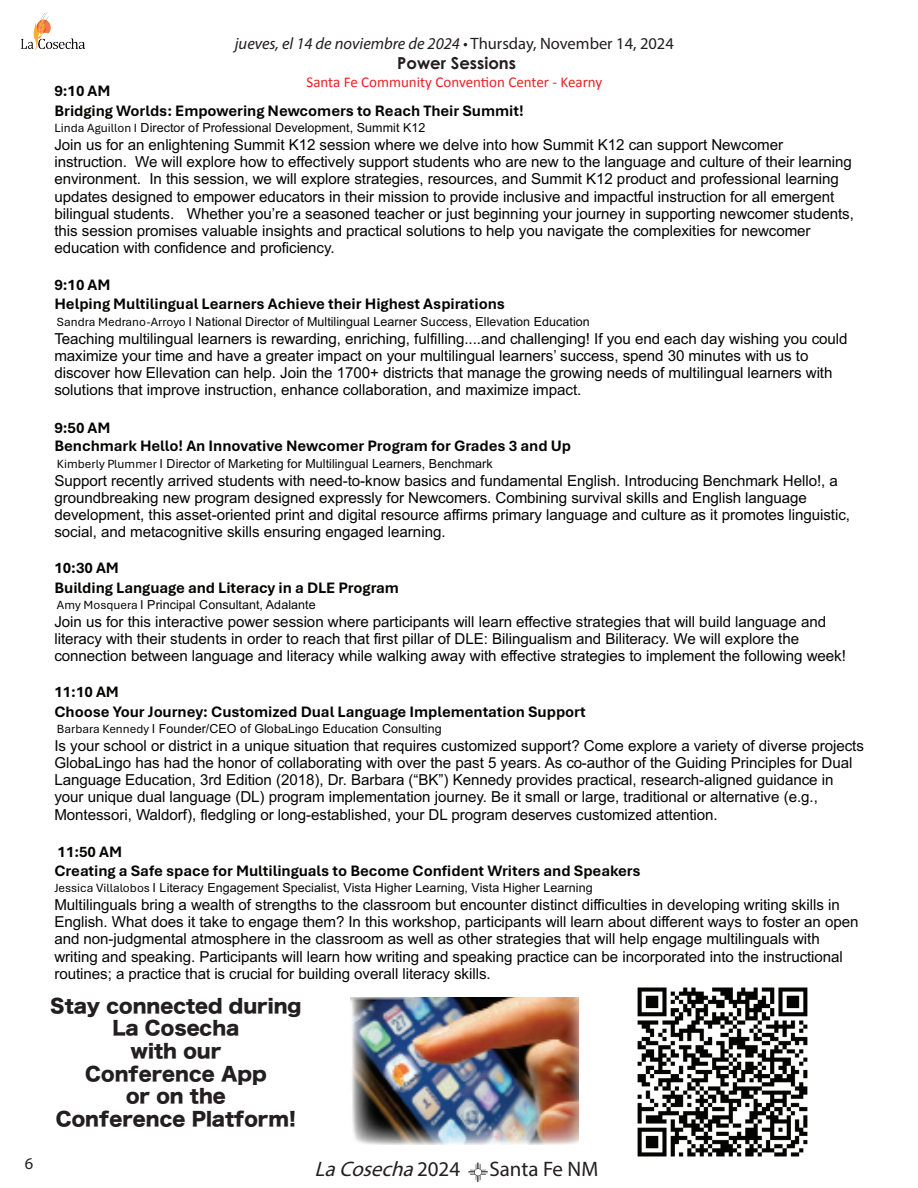
<style>
.page{position:relative;width:918px;height:1188px;background:#fff}
.page>*{position:absolute;margin:0;border:0;box-sizing:border-box;transform-origin:0 0}
.t1{font:italic 21px "Myriad Pro";color:#231f20}
.t2{font:21px "Myriad Pro";color:#231f20}
.t3{font:18.9px/22.6px "Hira Kaku Std W8";color:#231f20;text-align:center}
.t4{font:italic 16.5px "Myriad Pro";color:#231f20}
.t5{font:700 16.5px "Century Gothic Pro";color:#231f20}
.t6{font:16.5px "Myriad Pro";color:#231f20}
.t7{font:700 15.9px/19.4px "Aptos";letter-spacing:-.005em;color:#040503}
.t8{font:15.15px/17.2px "Arial";letter-spacing:-.005em;color:#040503}
.t9{font:15px "Calibri";color:#ee1f23}
.t10{font:12.45px "Arial";letter-spacing:.005em;color:#040503}
.s1{font-style:normal}
.s2{font-family:"Aptos"}
</style>
<div class="page">
<img style="left:21px;top:13px;width:64px;height:37px">
<img style="left:468px;top:1162px;width:20px;height:20px">
<img style="left:351px;top:998px;width:228px;height:147px">
<img style="left:637px;top:987px;width:171px;height:170px">
<p class="t7" style="left:355px;top:23px;width:210px">Thursday, November 14, 2024</p>
<p class="t4" style="left:235px;top:34px;width:441px">jueves, el 14 de noviembre de 2024 • <span class="s1">Thursday, November 14, 2024</span></p>
<p class="t5" style="left:397px;top:53px;width:120px">Power Sessions</p>
<p class="t9" style="left:306px;top:72px;width:297px">Santa Fe Community Convention Center - Kearny</p>
<p class="t7" style="left:54px;top:81px;width:471px">9:10 AM<br>Bridging Worlds: Empowering Newcomers to Reach Their Summit!</p>
<p class="t10" style="left:54px;top:119px;width:372px"><span class="s2">Linda Aguillon I</span> Director of Professional Development, Summit K12</p>
<p class="t8" style="left:54px;top:136px;width:801px">Join us for an enlightening Summit K12 session where we delve into how Summit K12 can support Newcomer instruction. We will explore how to effectively support students who are new to the language and culture of their learning environment. In this session, we will explore strategies, resources, and Summit K12 product and professional learning updates designed to empower educators in their mission to provide inclusive and impactful instruction for all emergent bilingual students. Whether you’re a seasoned teacher or just beginning your journey in supporting newcomer students, this session promises valuable insights and practical solutions to help you navigate the complexities for newcomer education with confidence and proficiency.</p>
<p class="t7" style="left:54px;top:275px;width:452px">9:10 AM<br>Helping Multilingual Learners Achieve their Highest Aspirations</p>
<p class="t10" style="left:57px;top:313px;width:534px"><span class="s2">Sandra Medrano-Arroyo</span> I National Director of Multilingual Learner Success, Ellevation Education</p>
<p class="t8" style="left:54px;top:330px;width:795px">Teaching multilingual learners is rewarding, enriching, fulfilling....and challenging! If you end each day wishing you could maximize your time and have a greater impact on your multilingual learners’ success, spend 30 minutes with us to discover how Ellevation can help. Join the 1700+ districts that manage the growing needs of multilingual learners with solutions that improve instruction, enhance collaboration, and maximize impact.</p>
<p class="t7" style="left:54px;top:417px;width:518px;line-height:18.9px">9:50 AM<br>Benchmark Hello! An Innovative Newcomer Program for Grades 3 and Up</p>
<p class="t10" style="left:57px;top:455px;width:437px"><span class="s2">Kimberly Plummer</span> I Director of Marketing for Multilingual Learners, Benchmark</p>
<p class="t8" style="left:54px;top:472px;width:797px">Support recently arrived students with need-to-know basics and fundamental English. Introducing Benchmark Hello!, a groundbreaking new program designed expressly for Newcomers. Combining survival skills and English language development, this asset-oriented print and digital resource affirms primary language and culture as it promotes linguistic, social, and metacognitive skills ensuring engaged learning.</p>
<p class="t7" style="left:54px;top:558px;width:346px">10:30 AM<br>Building Language and Literacy in a DLE Program</p>
<p class="t10" style="left:57px;top:596px;width:260px"><span class="s2">Amy Mosquera</span> I Principal Consultant, Adalante</p>
<p class="t8" style="left:54px;top:613px;width:793px">Join us for this interactive power session where participants will learn effective strategies that will build language and literacy with their students in order to reach that first pillar of DLE: Bilingualism and Biliteracy. We will explore the connection between language and literacy while walking away with effective strategies to implement the following week!</p>
<p class="t7" style="left:54px;top:682px;width:533px">11:10 AM<br>Choose Your Journey: Customized Dual Language Implementation Support</p>
<p class="t10" style="left:57px;top:720px;width:386px"><span class="s2">Barbara Kennedy</span> I Founder/CEO of GlobaLingo Education Consulting</p>
<p class="t8" style="left:54px;top:737px;width:811px">Is your school or district in a unique situation that requires customized support? Come explore a variety of diverse projects GlobaLingo has had the honor of collaborating with over the past 5 years. As co-author of the Guiding Principles for Dual Language Education, 3rd Edition (2018), Dr. Barbara (“BK”) Kennedy provides practical, research-aligned guidance in your unique dual language (DL) program implementation journey. Be it small or large, traditional or alternative (e.g., Montessori, Waldorf), fledgling or long-established, your DL program deserves customized attention.</p>
<p class="t7" style="left:54px;top:841px;width:588px">11:50 AM<br>Creating a Safe space for Multilinguals to Become Confident Writers and Speakers</p>
<p class="t10" style="left:54px;top:879px;width:540px"><span class="s2">Jessica Villalobos</span> I Literacy Engagement Specialist, Vista Higher Learning, Vista Higher Learning</p>
<p class="t8" style="left:54px;top:896px;width:806px">Multilinguals bring a wealth of strengths to the classroom but encounter distinct difficulties in developing writing skills in English. What does it take to engage them? In this workshop, participants will learn about different ways to foster an open and non-judgmental atmosphere in the classroom as well as other strategies that will help engage multilinguals with writing and speaking. Participants will learn how writing and speaking practice can be incorporated into the instructional routines; a practice that is crucial for building overall literacy skills.</p>
<p class="t3" style="left:50px;top:995px;width:253px">Stay connected during<br>La Cosecha<br>with our<br>Conference App<br>or on the<br>Conference Platform!</p>
<p class="t6" style="left:25px;top:1153px;width:10px">6</p>
<h1 class="t1" style="left:315px;top:1156px;width:147px">LaCosecha<span class="s1">2 0 2 4</span></h1>
<h1 class="t2" style="left:489px;top:1156px;width:110px">Santa Fe NM</h1>
</div>
